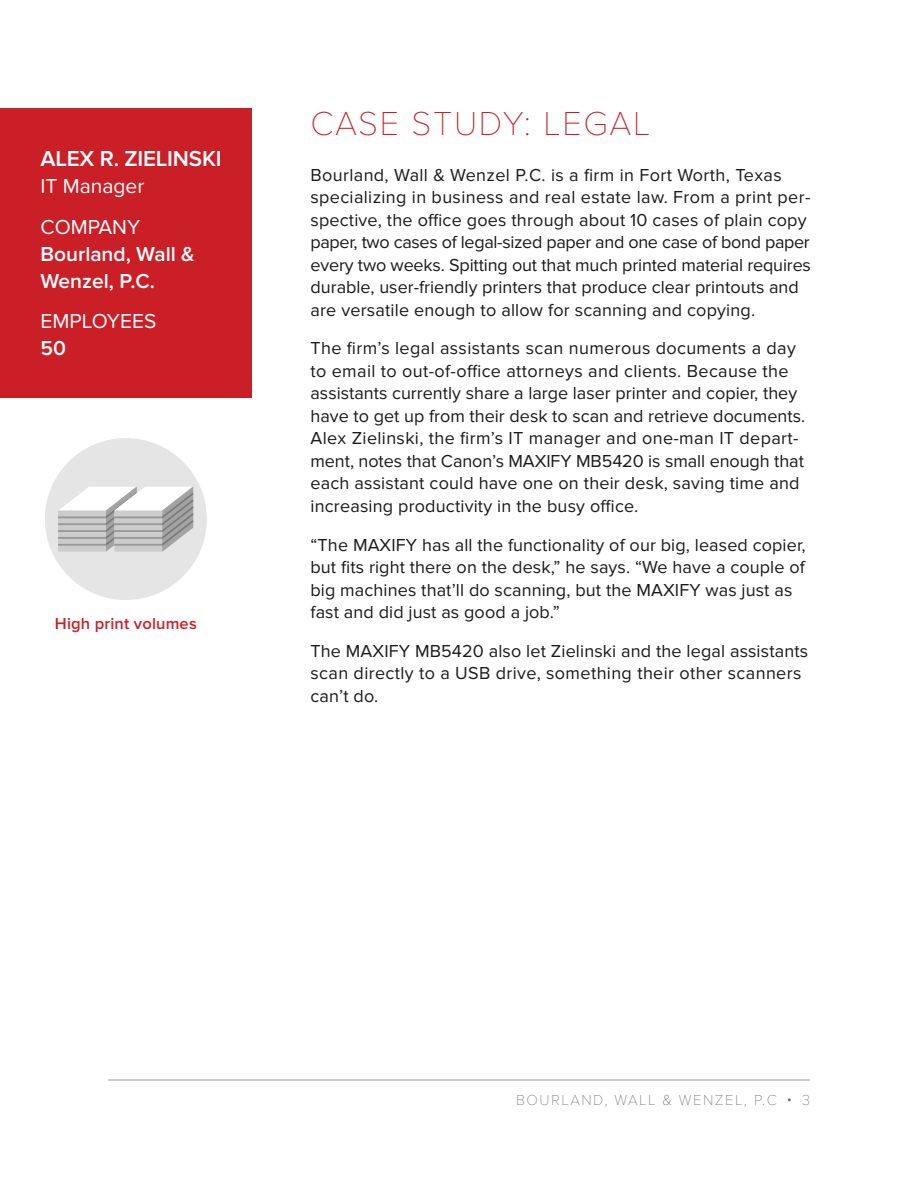
<style>
.page{position:relative;width:918px;height:1188px;background:#fff}
.page>*{position:absolute;margin:0;border:0;box-sizing:border-box;transform-origin:0 0}
.t1{font:100 34.5px "Proxima Nova T";letter-spacing:.05em;color:#ca1f27}
.t2{font:600 22.5px "Proxima Nova";letter-spacing:-.01em;color:#fff}
.t3{font:600 21px/27px "Proxima Nova";color:#fff}
.t4{font:21px "Proxima Nova";color:#fff}
.text_before___15{font:18px/22.5px "Proxima Nova";letter-spacing:.005em;color:#1a1a1a}
.icon_details{font:600 16.5px "Proxima Nova";letter-spacing:.01em;color:#ca1f27}
.text_before___125{font:100 15px "Proxima Nova T";letter-spacing:.1em;color:#707070}
</style>
<div class="page">
<hr style="left:108px;top:1080px;width:702px;height:1px;background:#999">
<div style="left:0;top:108px;width:252px;height:290px;background:#ca1f27"></div>
<div style="left:45px;top:438px;width:162px;height:162px;background:#e5e5e5;border-radius:50%"></div>
<svg style="left:58px;top:487px;width:136px;height:65px;background:#cbcbcb"></svg>
<p class="t2" style="left:40px;top:146px;width:183px">ALEX R. ZIELINSKI</p>
<p class="t4" style="left:40px;top:174px;width:105px">IT Manager</p>
<p class="t4" style="left:40px;top:215px;width:101px">COMPANY</p>
<p class="t3" style="left:40px;top:241px;width:156px">Bourland, Wall &amp;<br>Wenzel, P.C.</p>
<p class="t4" style="left:40px;top:309px;width:117px">EMPLOYEES</p>
<p class="t3" style="left:40px;top:335px;width:27px">50</p>
<p class="icon_details" style="left:55px;top:614px;width:143px">High print volumes</p>
<p class="t1" style="left:310px;top:104px;width:341px">CASE STUDY: LEGAL</p>
<p class="text_before___15" style="left:310px;top:164px;width:502px">Bourland, Wall &amp; Wenzel P.C. is a firm in Fort Worth, Texas specializing in business and real estate law. From a print per&shy;spective, the office goes through about 10 cases of plain copy paper, two cases of legal-sized paper and one case of bond paper every two weeks. Spitting out that much printed material requires durable, user-friendly printers that produce clear printouts and are versatile enough to allow for scanning and copying.</p>
<p class="text_before___15" style="left:310px;top:337px;width:496px">The firm’s legal assistants scan numerous documents a day to email to out-of-office attorneys and clients. Because the assistants currently share a large laser printer and copier, they have to get up from their desk to scan and retrieve documents.<br>Alex Zielinski, the firm’s IT manager and one-man IT depart&shy;ment, notes that Canon’s MAXIFY MB5420 is small enough that each assistant could have one on their desk, saving time and increasing productivity in the busy office.</p>
<p class="text_before___15" style="left:310px;top:534px;width:497px">“The MAXIFY has all the functionality of our big, leased copier, but fits right there on the desk,” he says. “We have a couple of big machines that’ll do scanning, but the MAXIFY was just as fast and did just as good a job.”</p>
<p class="text_before___15" style="left:310px;top:640px;width:499px">The MAXIFY MB5420 also let Zielinski and the legal assistants scan directly to a USB drive, something their other scanners can’t do.</p>
<p class="text_before___125" style="left:516px;top:1092px;width:262px">BOURLAND, WALL &amp; WENZEL, P.C</p>
<p class="text_before___125" style="left:787px;top:1092px;width:25px">• 3</p>
</div>
